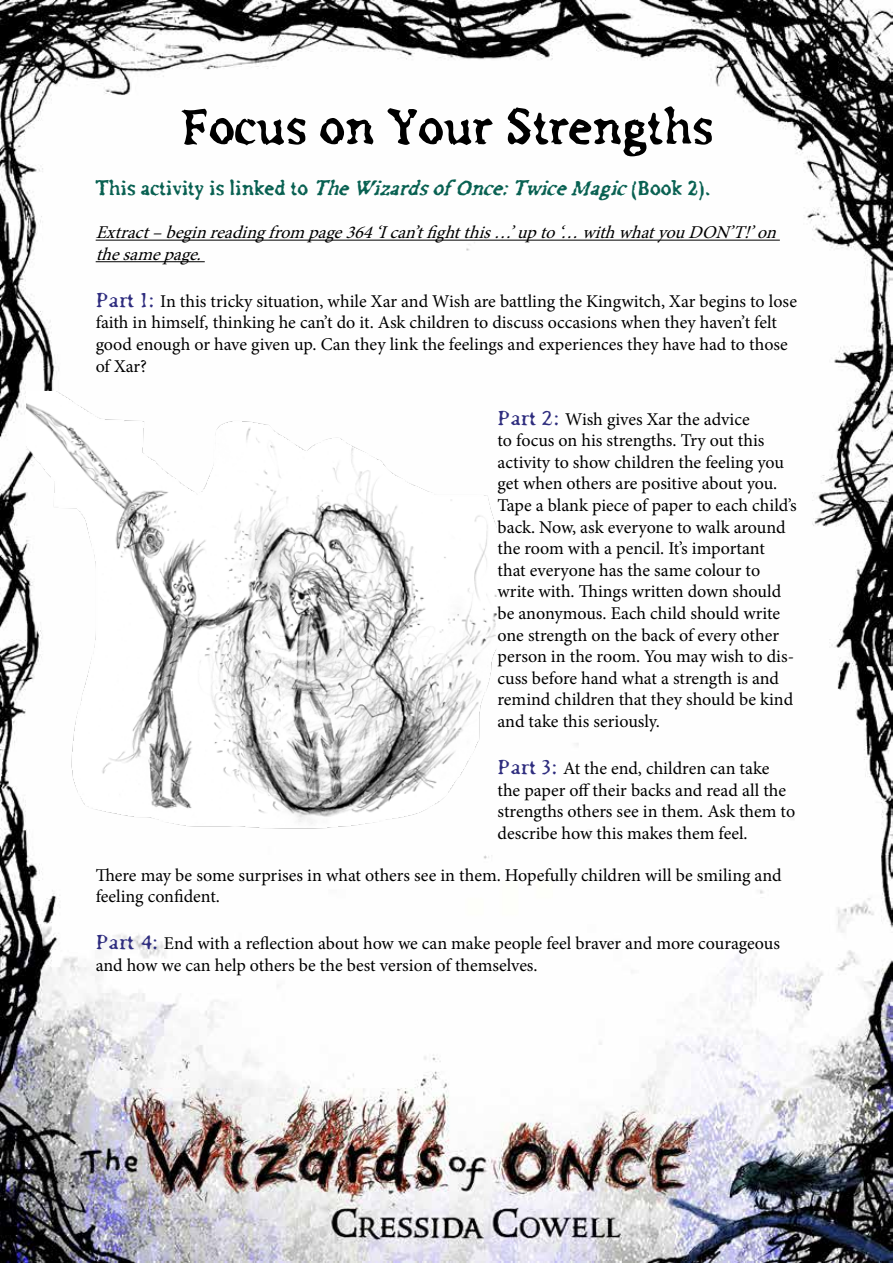
<style>
.page{position:relative;width:893px;height:1263px;background:#fff}
.page>*{position:absolute;margin:0;border:0;box-sizing:border-box;transform-origin:0 0}
.t1{font:700 50.7px "Irregular";color:#000}
.t2{font:700 21px "Irregular";color:#096152}
.t3{font:18px/21.6px "Minion Pro";color:#000}
.t4{font:italic 18px/21.6px "Minion Pro";color:#000}
.s1{font-style:italic}
.s2{font-family:"Irregular";font-weight:300;font-size:21px;color:#2e2c7e}
</style>
<div class="page">
<img style="left:0;top:0;width:893px;height:1263px">
<hr style="left:96px;top:240px;width:684px;height:1px;background:#000">
<hr style="left:96px;top:261px;width:109px;height:1px;background:#000">
<img style="left:27px;top:391px;width:470px;height:442px">
<h1 class="t1" style="left:180px;top:96px;width:535px">Focus on Your Strengths</h1>
<p class="t2" style="left:96px;top:176px;width:616px">This activity is linked to <span class="s1">TheWizardsof Once:TwiceMagic</span>(Book 2).</p>
<p class="t4" style="left:96px;top:222px;width:689px">Extract–beginreadingfrom page364‘Ican’tfightthis…’upto‘… withwhatyouDON’T!’on thesamepage.</p>
<p class="t3" style="left:96px;top:290px;width:703px"><span class="s2">Part 1:</span> In this tricky situation, while Xar and Wish are battling the Kingwitch, Xar begins to lose faith in himself, thinking he can’t do it. Ask children to discuss occasions when they haven’t felt good enough or have given up. Can they link the feelings and experiences they have had to those of Xar?</p>
<p class="t3" style="left:497px;top:408px;width:301px"><span class="s2">Part 2:</span> Wish gives Xar the advice<br>to focus on his strengths. Try out this activity to show children the feeling you get when others are positive about you.<br>Tape a blank piece of paper to each child’s back. Now, ask everyone to walk around the room with a pencil. It’s important that everyone has the same colour to write with. Things written down should be anonymous. Each child should write one strength on the back of every other person in the room. You may wish to dis&shy;cuss before hand what a strength is and remind children that they should be kind and take this seriously.</p>
<p class="t3" style="left:497px;top:757px;width:299px"><span class="s2">Part 3:</span> At the end, children can take the paper off their backs and read all the strengths others see in them. Ask them to describe how this makes them feel.</p>
<p class="t3" style="left:96px;top:864px;width:687px">There may be some surprises in what others see in them. Hopefully children will be smiling and feeling confident.</p>
<p class="t3" style="left:96px;top:932px;width:686px"><span class="s2">Part 4:</span> End with a reflection about how we can make people feel braver and more courageous and how we can help others be the best version of themselves.</p>
</div>
